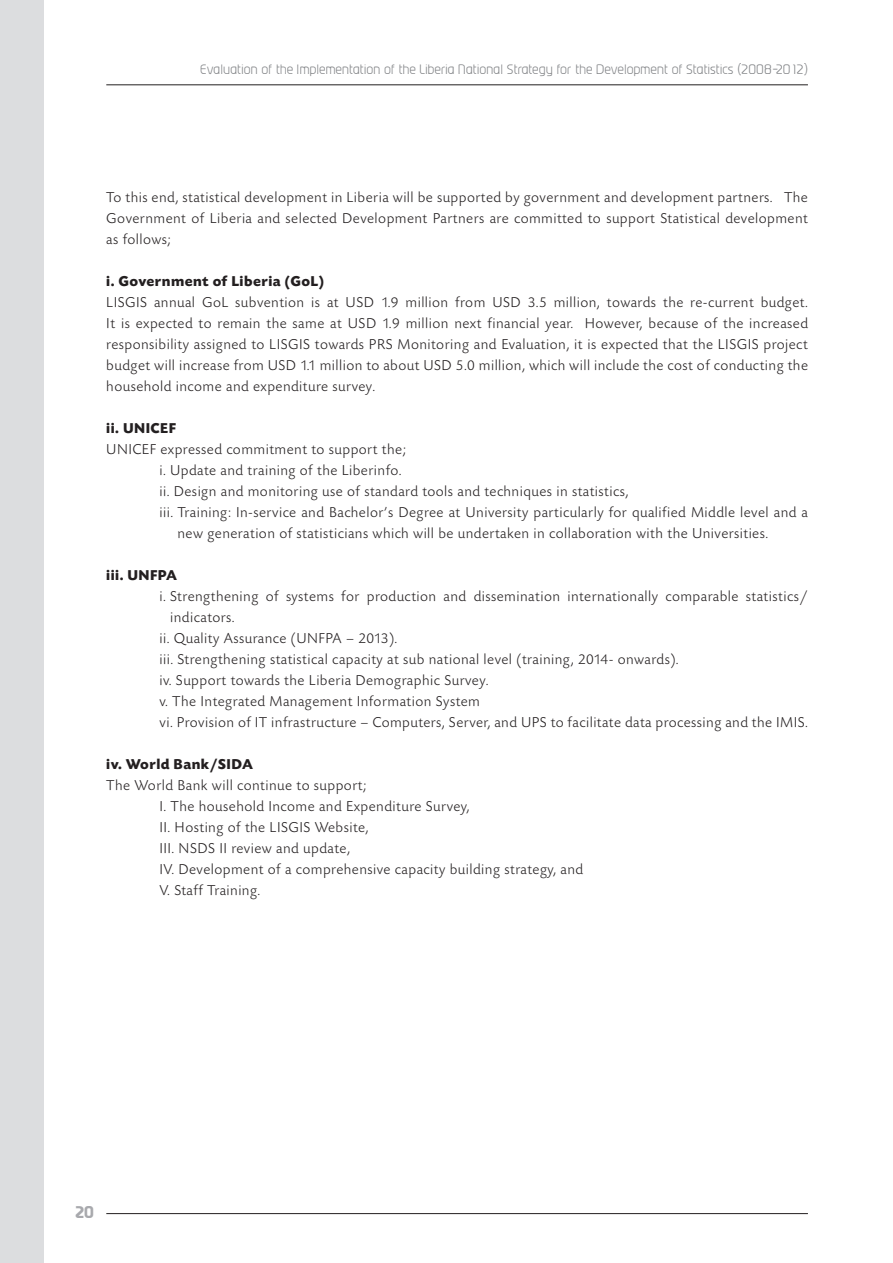
<style>
.page{position:relative;width:893px;height:1263px;background:#fff}
.page>*{position:absolute;margin:0;border:0;box-sizing:border-box;transform-origin:0 0}
.t1{font:300 15px/21px "Today SB";letter-spacing:.03em;color:#231f20;text-align:justify}
.t2{font:700 15px "Today SB";letter-spacing:.03em;color:#231f20}
.t3{font:700 15px "Prosper";color:#a8a9ad}
.t4{font:300 12px "Prosper";letter-spacing:.04em;color:#808285}
</style>
<div class="page">
<hr style="left:106px;top:85px;width:702px;height:1px;background:#231f20">
<hr style="left:106px;top:1213px;width:702px;height:1px;background:#231f20">
<div style="left:0;top:0;width:44px;height:1263px;background:#dcdddf"></div>
<p class="t4" style="left:201px;top:62px;width:609px">Evaluation of the Implementation of the Liberia National Strategy for the Development of Statistics (2008-2012)</p>
<p class="t1" style="left:106px;top:187px;width:703px">To this end, statistical development in Liberia will be supported by government and development partners. The Government of Liberia and selected Development Partners are committed to support Statistical development as follows;</p>
<p class="t2" style="left:106px;top:273px;width:219px">i. Government of Liberia (GoL)</p>
<p class="t1" style="left:106px;top:292px;width:703px">LISGIS annual GoL subvention is at USD 1.9 million from USD 3.5 million, towards the re-current budget.<br>It is expected to remain the same at USD 1.9 million next financial year. However, because of the increased responsibility assigned to LISGIS towards PRS Monitoring and Evaluation, it is expected that the LISGIS project budget will increase from USD 1.1 million to about USD 5.0 million, which will include the cost of conducting the household income and expenditure survey.</p>
<p class="t2" style="left:106px;top:420px;width:71px">ii. UNICEF</p>
<p class="t1" style="left:106px;top:439px;width:301px">UNICEF expressed commitment to support the;</p>
<p class="t1" style="left:159px;top:460px;width:244px">i. Update and training of the Liberinfo.</p>
<p class="t1" style="left:159px;top:481px;width:471px">ii. Design and monitoring use of standard tools and techniques in statistics,</p>
<p class="t1" style="left:177px;top:502px;width:632px;text-indent:-18px">iii. Training: In-service and Bachelor’s Degree at University particularly for qualified Middle level and a new generation of statisticians which will be undertaken in collaboration with the Universities.</p>
<p class="t2" style="left:106px;top:567px;width:72px">iii. UNFPA</p>
<p class="t1" style="left:170px;top:586px;width:639px;text-indent:-11px">i. Strengthening of systems for production and dissemination internationally comparable statistics/ indicators.</p>
<p class="t1" style="left:159px;top:628px;width:239px">ii. Quality Assurance (UNFPA – 2013).</p>
<p class="t1" style="left:159px;top:649px;width:521px">iii. Strengthening statistical capacity at sub national level (training, 2014- onwards).</p>
<p class="t1" style="left:159px;top:670px;width:331px">iv. Support towards the Liberia Demographic Survey.</p>
<p class="t1" style="left:159px;top:691px;width:322px">v. The Integrated Management Information System</p>
<p class="t1" style="left:159px;top:712px;width:650px">vi. Provision of IT infrastructure – Computers, Server, and UPS to facilitate data processing and the IMIS.</p>
<p class="t2" style="left:106px;top:756px;width:148px">iv. World Bank/SIDA</p>
<p class="t1" style="left:106px;top:775px;width:262px">The World Bank will continue to support;</p>
<p class="t1" style="left:159px;top:796px;width:312px">I. The household Income and Expenditure Survey,</p>
<p class="t1" style="left:159px;top:817px;width:211px">II. Hosting of the LISGIS Website,</p>
<p class="t1" style="left:159px;top:838px;width:192px">III. NSDS II review and update,</p>
<p class="t1" style="left:159px;top:859px;width:425px">IV. Development of a comprehensive capacity building strategy, and</p>
<p class="t1" style="left:159px;top:880px;width:102px">V. Staff Training.</p>
<p class="t3" style="left:75px;top:1201px;width:20px">20</p>
</div>
